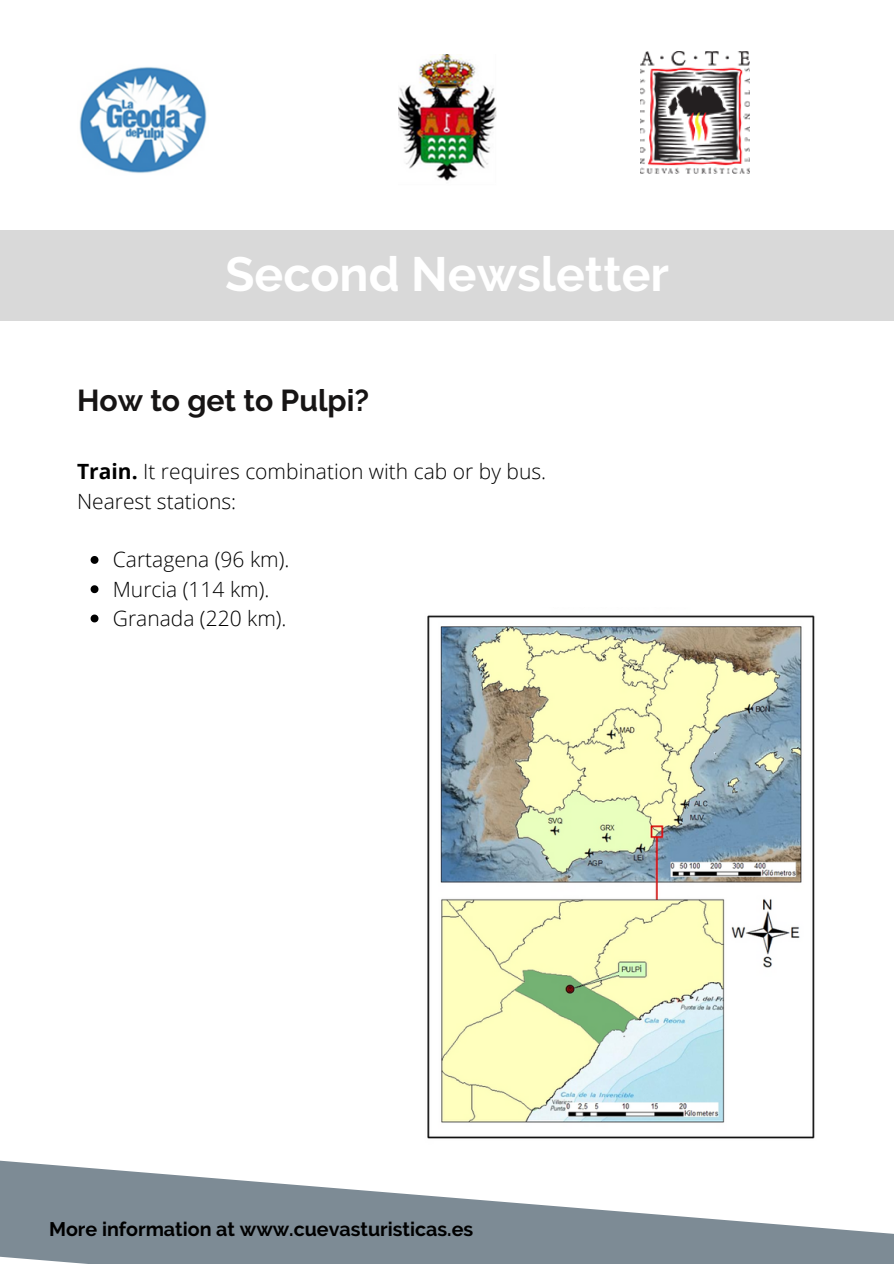
<style>
.page{position:relative;width:894px;height:1264px;background:#fff}
.page>*{position:absolute;margin:0;border:0;box-sizing:border-box;transform-origin:0 0}
.t1{font:700 48px "Raleway";color:#fff}
.t2{font:700 30.15px "Raleway";color:#161414}
.t3{font:300 21px/29.2px "Open Sans";color:#000}
.t4{font:700 19.65px "Raleway";color:#000}
.s1{font-weight:700}
</style>
<div class="page">
<svg style="left:0;top:1160px;width:893px;height:103px;fill:#7d8b95"></svg>
<div style="left:0;top:230px;width:893px;height:90px;background:#d9d9d9"></div>
<img style="left:79px;top:67px;width:128px;height:106px">
<img style="left:398px;top:54px;width:98px;height:127px">
<img style="left:640px;top:51px;width:109px;height:123px">
<img style="left:427px;top:615px;width:388px;height:524px">
<svg style="left:91px;top:556px;width:7px;height:8px"></svg>
<svg style="left:91px;top:585px;width:7px;height:8px"></svg>
<svg style="left:91px;top:614px;width:7px;height:8px"></svg>
<h1 class="t1" style="left:225px;top:246px;width:445px">Second Newsletter</h1>
<h2 class="t2" style="left:77px;top:382px;width:293px">How to get to Pulpi?</h2>
<p class="t3" style="left:77px;top:456px;width:470px"><span class="s1">Train.</span> It requires combination with cab or by bus.<br>Nearest stations:</p>
<p class="t3" style="left:113px;top:544px;width:178px">Cartagena (96 km).<br>Murcia (114 km).<br>Granada (220 km).</p>
<p class="t4" style="left:49px;top:1217px;width:425px">More information at www.cuevasturisticas.es</p>
</div>
